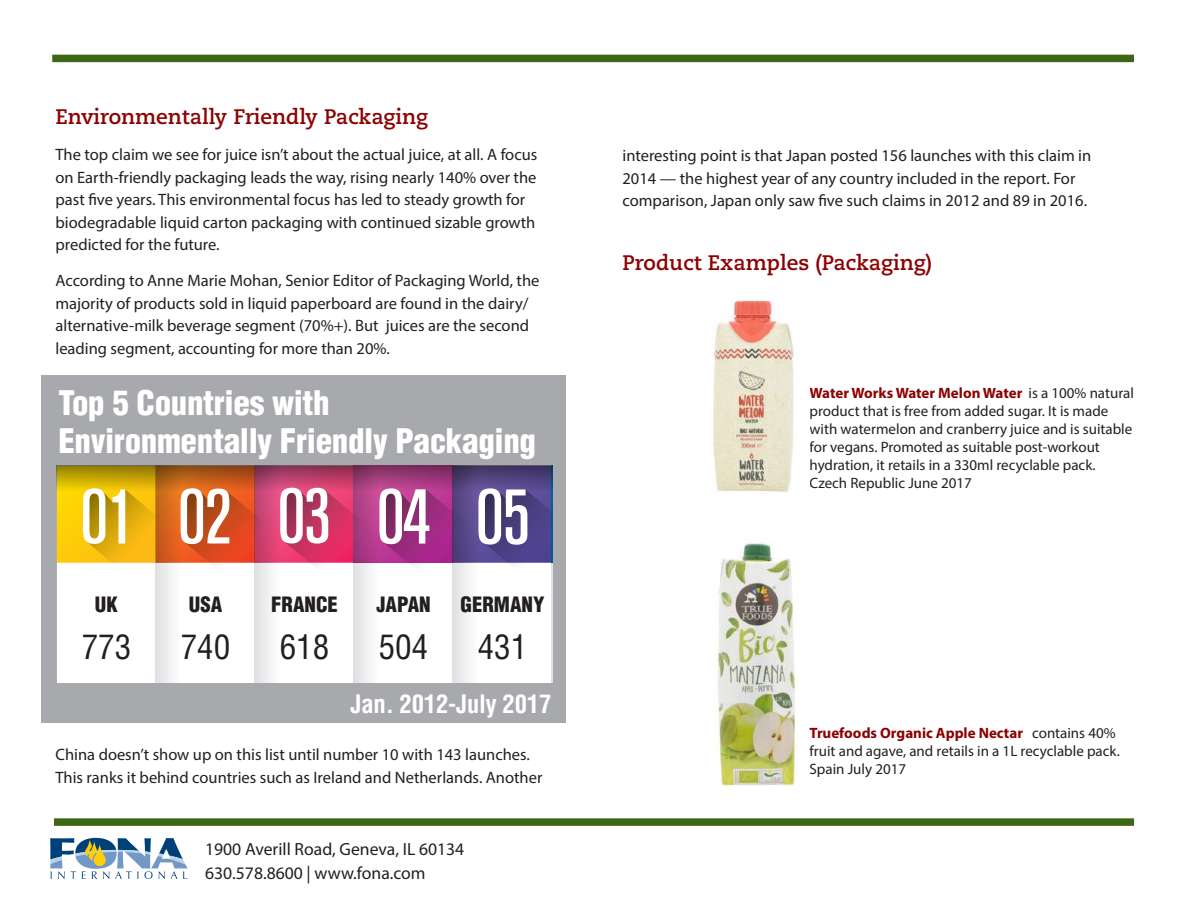
<style>
.page{position:relative;width:1188px;height:918px;background:#fff}
.page>*{position:absolute;margin:0;border:0;box-sizing:border-box;transform-origin:0 0}
.t1{font:900 condensed 33px/37.2px "Helvetica LT Std";letter-spacing:-.01em;color:#fff}
.t2{font:condensed 33px "Helvetica LT Std";color:#231f20}
.t3{font:700 condensed 24.75px "Helvetica LT Std";letter-spacing:-.01em;color:#fff}
.t4{font:700 21px "Caecilia LT Std";color:#8b0202}
.t5{font:900 condensed 20.7px "Helvetica LT Std";color:#231f20}
.t6{font:17.7px/24.3px "Myriad Pro";color:#231f20}
.t7{font:16.5px/22.5px "Myriad Pro";color:#231f20}
.t8{font:15px/18px "Myriad Pro";color:#231f20}
.s1{font-weight:700;color:#8b0202}
</style>
<div class="page">
<svg style="left:50px;top:838px;width:138px;height:41px"></svg>
<div style="left:54px;top:818px;width:1080px;height:8px;background:#3e6617"></div>
<div style="left:52px;top:55px;width:1082px;height:7px;background:#3e6617"></div>
<div style="left:41px;top:375px;width:525px;height:347px;background:#a8a9ad"></div>
<div style="left:57px;top:576px;width:495px;height:107px;background:#fff"></div>
<svg style="left:156px;top:576px;width:31px;height:107px;background:#f2f2f3"></svg>
<svg style="left:255px;top:576px;width:31px;height:107px;background:#f2f2f3"></svg>
<svg style="left:354px;top:576px;width:31px;height:107px;background:#f2f2f3"></svg>
<svg style="left:453px;top:576px;width:31px;height:107px;background:#f2f2f3"></svg>
<hr style="left:552px;top:563px;width:1px;height:120px;background:#e0e1e3">
<img style="left:57px;top:466px;width:496px;height:110px">
<img style="left:713px;top:300px;width:81px;height:193px">
<img style="left:714px;top:542px;width:83px;height:245px">
<p class="t4" style="left:56px;top:104px;width:374px">Environmentally Friendly Packaging</p>
<p class="t7" style="left:56px;top:143px;width:483px">The top claim we see for juice isn’t about the actual juice, at all. A focus on Earth-friendly packaging leads the way, rising nearly 140% over the past five years. This environmental focus has led to steady growth for biodegradable liquid carton packaging with continued sizable growth predicted for the future.</p>
<p class="t7" style="left:56px;top:269px;width:485px">According to Anne Marie Mohan, Senior Editor of Packaging World, the majority of products sold in liquid paperboard are found in the dairy/ alternative-milk beverage segment (70%+). But juices are the second leading segment, accounting for more than 20%.</p>
<h1 class="t1" style="left:58px;top:384px;width:479px">Top 5 Countries with<br>Environmentally Friendly Packaging</h1>
<p class="t5" style="left:95px;top:592px;width:24px">UK</p>
<p class="t5" style="left:189px;top:592px;width:35px">USA</p>
<p class="t5" style="left:271px;top:592px;width:68px">FRANCE</p>
<p class="t5" style="left:376px;top:592px;width:56px">JAPAN</p>
<p class="t5" style="left:461px;top:592px;width:85px">GERMANY</p>
<h1 class="t2" style="left:82px;top:626px;width:51px">773</h1>
<h1 class="t2" style="left:181px;top:626px;width:51px">740</h1>
<h1 class="t2" style="left:280px;top:626px;width:51px">618</h1>
<h1 class="t2" style="left:379px;top:626px;width:51px">504</h1>
<h1 class="t2" style="left:478px;top:626px;width:51px">431</h1>
<h2 class="t3" style="left:351px;top:689px;width:202px">Jan. 2012-July 2017</h2>
<p class="t7" style="left:56px;top:743px;width:488px">China doesn’t show up on this list until number 10 with 143 launches.<br>This ranks it behind countries such as Ireland and Netherlands. Another</p>
<p class="t6" style="left:205px;top:836px;width:261px">1900 Averill Road, Geneva, IL 60134<br>630.578.8600 | www.fona.com</p>
<p class="t7" style="left:622px;top:144px;width:470px">interesting point is that Japan posted 156 launches with this claim in<br>2014 — the highest year of any country included in the report. For comparison, Japan only saw five such claims in 2012 and 89 in 2016.</p>
<p class="t4" style="left:622px;top:250px;width:311px">Product Examples (Packaging)</p>
<p class="t8" style="left:810px;top:384px;width:326px"><span class="s1">Water Works Water Melon Water</span> is a 100% natural product that is free from added sugar. It is made with watermelon and cranberry juice and is suitable for vegans. Promoted as suitable post-workout hydration, it retails in a 330ml recyclable pack.<br>Czech Republic June 2017</p>
<p class="t8" style="left:810px;top:724px;width:312px"><span class="s1">Truefoods Organic Apple Nectar</span> contains 40% fruit and agave, and retails in a 1L recyclable pack.<br>Spain July 2017</p>
</div>
